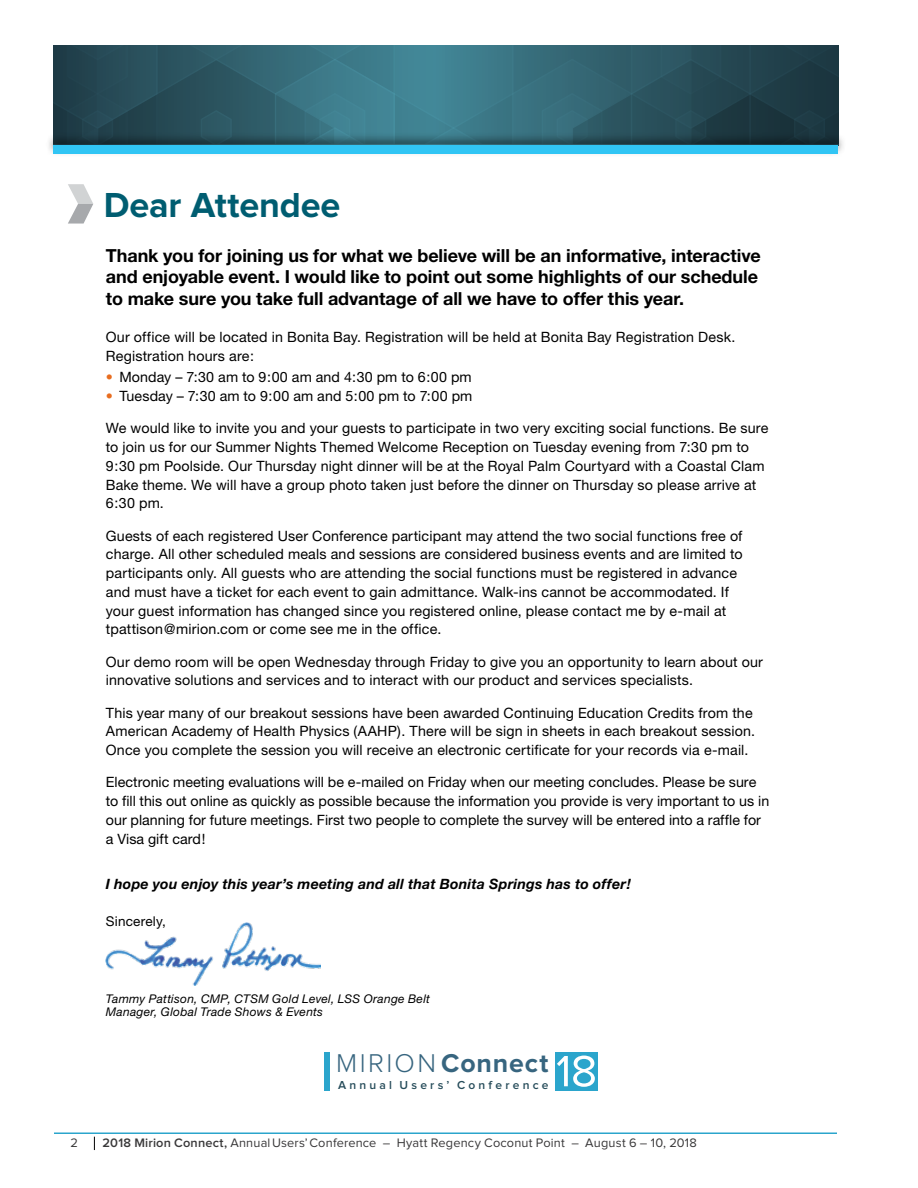
<style>
.page{position:relative;width:918px;height:1188px;background:#fff}
.page>*{position:absolute;margin:0;border:0;box-sizing:border-box;transform-origin:0 0}
.t1{font:700 36px "Proxima Nova";letter-spacing:-.005em;color:#005d71}
.t2{font:700 26.7px "Proxima Nova";letter-spacing:.035em;color:#37657f}
.t3{font:700 18px/21.6px "Helvetica Neue";letter-spacing:-.005em;color:#000}
.t4{font:14.25px/18.8px "Helvetica Neue";letter-spacing:.01em;color:#000}
.t5{font:italic 700 14.25px "Helvetica Neue";letter-spacing:.01em;color:#000}
.t6{font:13.5px "Helvetica Neue";letter-spacing:.015em;color:#000}
.t7{font:12.75px "Proxima Nova";letter-spacing:.015em;color:#393839}
.t8{font:italic 12px/13.5px "Helvetica Neue";letter-spacing:.02em;color:#000}
.t9{font:600 12px "Proxima Nova";letter-spacing:.27em;color:#264c5a}
.s1{color:#e86d1f}
.s2{font-weight:300}
.s3{font-weight:600}
</style>
<div class="page">
<svg style="left:94px;top:1137px;width:1px;height:13px"></svg>
<hr style="left:54px;top:1132px;width:783px;height:2px;background:#2ba5cc">
<div style="left:45px;top:132px;width:801px;height:26px;background:#000;opacity:.45"></div>
<div style="left:54px;top:145px;width:784px;height:9px;background:#31c5f4"></div>
<div style="left:556px;top:1052px;width:42px;height:39px;background:#2ba5cc"></div>
<svg style="left:557px;top:1056px;width:38px;height:31px"></svg>
<div style="left:324px;top:1052px;width:6px;height:39px;background:#2ba5cc"></div>
<svg style="left:54px;top:46px;width:784px;height:98px;background:#2e5b68"></svg>
<img style="left:106px;top:922px;width:214px;height:63px">
<svg style="left:68px;top:184px;width:25px;height:40px"></svg>
<h1 class="t1" style="left:104px;top:189px;width:238px">Dear Attendee</h1>
<p class="t3" style="left:106px;top:244px;width:656px">Thank you for joining us for what we believe will be an informative, interactive and enjoyable event. I would like to point out some highlights of our schedule to make sure you take full advantage of all we have to offer this year.</p>
<p class="t4" style="left:106px;top:327px;width:631px">Our office will be located in Bonita Bay. Registration will be held at Bonita Bay Registration Desk.<br>Registration hours are:</p>
<p class="t4" style="left:106px;top:368px;width:367px"><span class="s1">•</span> Monday – 7:30 am to 9:00 am and 4:30 pm to 6:00 pm</p>
<p class="t4" style="left:106px;top:386px;width:368px"><span class="s1">•</span> Tuesday – 7:30 am to 9:00 am and 5:00 pm to 7:00 pm</p>
<p class="t4" style="left:106px;top:419px;width:664px">We would like to invite you and your guests to participate in two very exciting social functions. Be sure to join us for our Summer Nights Themed Welcome Reception on Tuesday evening from 7:30 pm to 9:30 pm Poolside. Our Thursday night dinner will be at the Royal Palm Courtyard with a Coastal Clam Bake theme. We will have a group photo taken just before the dinner on Thursday so please arrive at 6:30 pm.</p>
<p class="t4" style="left:106px;top:526px;width:638px">Guests of each registered User Conference participant may attend the two social functions free of charge. All other scheduled meals and sessions are considered business events and are limited to participants only. All guests who are attending the social functions must be registered in advance and must have a ticket for each event to gain admittance. Walk-ins cannot be accommodated. If your guest information has changed since you registered online, please contact me by e-mail at tpattison@mirion.com or come see me in the office.</p>
<p class="t4" style="left:106px;top:652px;width:659px">Our demo room will be open Wednesday through Friday to give you an opportunity to learn about our innovative solutions and services and to interact with our product and services specialists.</p>
<p class="t4" style="left:106px;top:703px;width:651px">This year many of our breakout sessions have been awarded Continuing Education Credits from the<br>American Academy of Health Physics (AAHP). There will be sign in sheets in each breakout session.<br>Once you complete the session you will receive an electronic certificate for your records via e-mail.</p>
<p class="t4" style="left:106px;top:773px;width:665px">Electronic meeting evaluations will be e-mailed on Friday when our meeting concludes. Please be sure to fill this out online as quickly as possible because the information you provide is very important to us in our planning for future meetings. First two people to complete the survey will be entered into a raffle for a Visa gift card!</p>
<p class="t5" style="left:106px;top:875px;width:527px">I hope you enjoy this year’s meeting and all that Bonita Springs has to offer!</p>
<p class="t6" style="left:106px;top:913px;width:61px">Sincerely,</p>
<p class="t8" style="left:106px;top:991px;width:326px">Tammy Pattison, CMP, CTSM Gold Level, LSS Orange Belt<br>Manager, Global Trade Shows &amp; Events</p>
<h2 class="t2" style="left:336px;top:1051px;width:214px"><span class="s2">MIRION</span> Connect</h2>
<p class="t9" style="left:338px;top:1079px;width:212px">Annual Users’ Conference</p>
<p class="t7" style="left:71px;top:1137px;width:9px">2</p>
<p class="t7" style="left:103px;top:1137px;width:596px"><span class="s3">2018 Mirion Connect,</span> AnnualUsers’Conference – Hyatt Regency Coconut Point – August 6 – 10, 2018</p>
</div>
